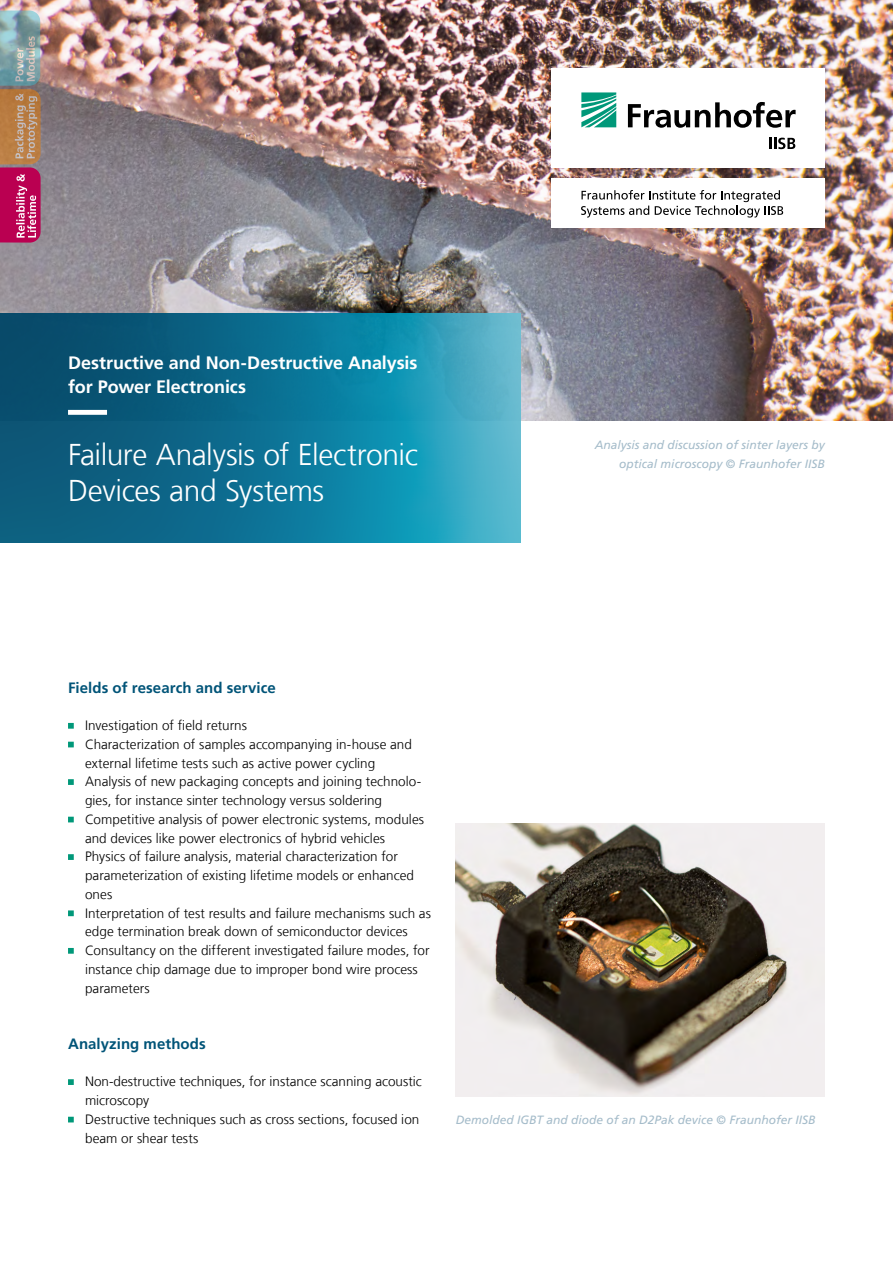
<style>
.page{position:relative;width:893px;height:1263px;background:#fff}
.page>*{position:absolute;margin:0;border:0;box-sizing:border-box;transform-origin:0 0}
.t1{font:300 30px/36px "Frutiger LT Com";letter-spacing:-.015em;color:#fff}
.t2{font:700 18px/23.4px "Frutiger LT Com";color:#fff}
.t3{font:700 15px "Frutiger LT Com";letter-spacing:.005em;color:#005478}
.t4{font:300 13.5px/18.8px "Frutiger LT Com";color:#000}
.t5{font:italic 12px/18.8px "Frutiger LT Com";color:#a5bcca;text-align:right}
</style>
<div class="page">
<img style="left:0;top:0;width:893px;height:421px">
<img style="left:455px;top:824px;width:370px;height:272px">
<svg style="left:0;top:313px;width:520px;height:230px;background:#167898"></svg>
<svg style="left:68px;top:723px;width:6px;height:6px"></svg>
<svg style="left:68px;top:742px;width:6px;height:5px"></svg>
<svg style="left:68px;top:779px;width:6px;height:6px"></svg>
<svg style="left:68px;top:817px;width:6px;height:5px"></svg>
<svg style="left:68px;top:854px;width:6px;height:6px"></svg>
<svg style="left:68px;top:910px;width:6px;height:6px"></svg>
<svg style="left:68px;top:948px;width:6px;height:6px"></svg>
<svg style="left:68px;top:1079px;width:6px;height:6px"></svg>
<svg style="left:68px;top:1117px;width:6px;height:5px"></svg>
<svg style="left:68px;top:410px;width:424px;height:5px;background:#2786a3"></svg>
<div style="left:552px;top:68px;width:273px;height:99px;background:#fff"></div>
<div style="left:552px;top:178px;width:273px;height:50px;background:#fff"></div>
<svg style="left:581px;top:190px;width:202px;height:28px"></svg>
<svg style="left:581px;top:92px;width:35px;height:35px"></svg>
<svg style="left:628px;top:102px;width:168px;height:26px"></svg>
<svg style="left:769px;top:138px;width:26px;height:11px"></svg>
<svg style="left:0;top:11px;width:41px;height:232px;background:#aa7078"></svg>
<h2 class="t2" style="left:68px;top:351px;width:351px">Destructive and Non-Destructive Analysis for Power Electronics</h2>
<h1 class="t1" style="left:68px;top:437px;width:352px">Failure Analysis of Electronic<br>Devices and Systems</h1>
<p class="t5" style="left:595px;top:435px;width:232px">Analysis and discussion of sinter layers by optical microscopy © Fraunhofer IISB</p>
<p class="t3" style="left:68px;top:679px;width:209px">Fields of research and service</p>
<p class="t4" style="left:85px;top:716px;width:347px">Investigation of field returns<br>Characterization of samples accompanying in-house and external lifetime tests such as active power cycling<br>Analysis of new packaging concepts and joining technolo&shy;gies, for instance sinter technology versus soldering Competitive analysis of power electronic systems, modules and devices like power electronics of hybrid vehicles<br>Physics of failure analysis, material characterization for parameterization of existing lifetime models or enhanced ones<br>Interpretation of test results and failure mechanisms such as edge termination break down of semiconductor devices Consultancy on the different investigated failure modes, for instance chip damage due to improper bond wire process parameters</p>
<p class="t3" style="left:68px;top:1035px;width:139px">Analyzing methods</p>
<p class="t4" style="left:85px;top:1072px;width:338px">Non-destructive techniques, for instance scanning acoustic microscopy<br>Destructive techniques such as cross sections, focused ion beam or shear tests</p>
<p class="t5" style="left:456px;top:1110px;width:361px">Demolded IGBT and diode of an D2Pak device © Fraunhofer IISB</p>
</div>
